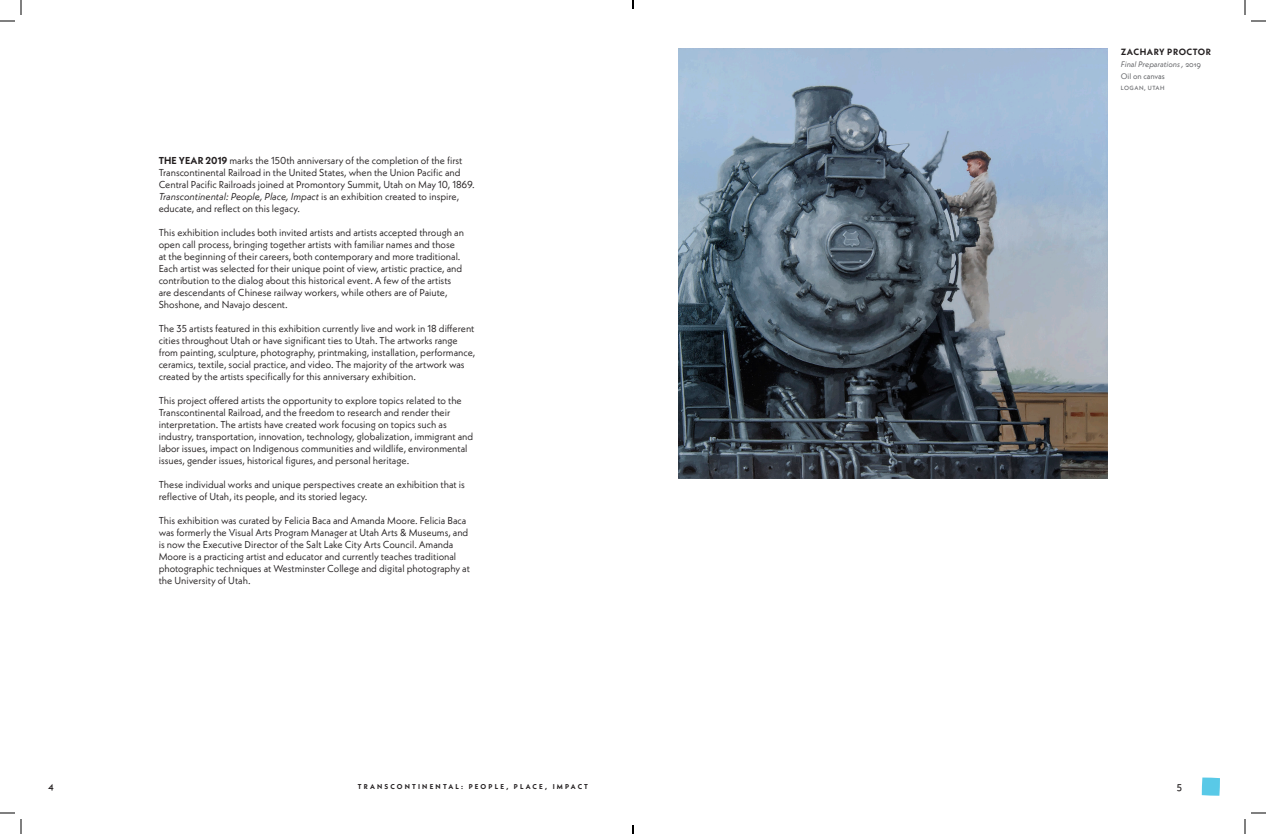
<style>
.page{position:relative;width:1266px;height:834px;background:#fff}
.page>*{position:absolute;margin:0;border:0;box-sizing:border-box;transform-origin:0 0}
.t1{font:10px/12px "Neue Kabel";color:#231f20}
.t2{font:500 10px "Neue Kabel";color:#231f20}
.t3{font:700 9px "Neue Kabel";letter-spacing:.055em;color:#231f20}
.t4{font:italic 8px "Neue Kabel";color:#6c6d70}
.t5{font:8px "Neue Kabel";color:#6c6d70}
.t6{font:700 7px "Neue Kabel";letter-spacing:.31em;color:#231f20}
.t7{font:500 6px "Neue Kabel";letter-spacing:.085em;color:#6c6d70}
.s1{font-weight:700}
.s2{font-style:italic}
.s3{font-style:normal}
</style>
<div class="page">
<div style="left:1202px;top:778px;width:18px;height:18px;background:#59c9e7"></div>
<img style="left:678px;top:48px;width:429px;height:430px">
<svg style="left:0;top:0;width:22px;height:22px"></svg>
<svg style="left:0;top:812px;width:22px;height:22px"></svg>
<svg style="left:1244px;top:0;width:22px;height:22px"></svg>
<svg style="left:1244px;top:812px;width:22px;height:22px"></svg>
<svg style="left:632px;top:0;width:2px;height:9px"></svg>
<svg style="left:632px;top:825px;width:2px;height:9px"></svg>
<p class="t1" style="left:159px;top:154px;width:318px"><span class="s1">THE YEAR 2019</span> marks the 150th anniversary of the completion of the first Transcontinental Railroad in the United States, when the Union Pacific and Central Pacific Railroads joined at Promontory Summit, Utah on May 10, 1869.<br><span class="s2">Transcontinental: People, Place, Impact</span> is an exhibition created to inspire, educate, and reflect on this legacy.</p>
<p class="t1" style="left:159px;top:226px;width:307px">This exhibition includes both invited artists and artists accepted through an open call process, bringing together artists with familiar names and those at the beginning of their careers, both contemporary and more traditional.<br>Each artist was selected for their unique point of view, artistic practice, and contribution to the dialog about this historical event. A few of the artists are descendants of Chinese railway workers, while others are of Paiute, Shoshone, and Navajo descent.</p>
<p class="t1" style="left:159px;top:322px;width:318px">The 35 artists featured in this exhibition currently live and work in 18 different cities throughout Utah or have significant ties to Utah. The artworks range from painting, sculpture, photography, printmaking, installation, performance, ceramics, textile, social practice, and video. The majority of the artwork was created by the artists specifically for this anniversary exhibition.</p>
<p class="t1" style="left:159px;top:394px;width:316px">This project offered artists the opportunity to explore topics related to the Transcontinental Railroad, and the freedom to research and render their interpretation. The artists have created work focusing on topics such as industry, transportation, innovation, technology, globalization, immigrant and labor issues, impact on Indigenous communities and wildlife, environmental issues, gender issues, historical figures, and personal heritage.</p>
<p class="t1" style="left:159px;top:478px;width:308px">These individual works and unique perspectives create an exhibition that is reflective of Utah, its people, and its storied legacy.</p>
<p class="t1" style="left:159px;top:514px;width:313px">This exhibition was curated by Felicia Baca and Amanda Moore. Felicia Baca was formerly the Visual Arts Program Manager at Utah Arts &amp; Museums, and is now the Executive Director of the Salt Lake City Arts Council. Amanda Moore is a practicing artist and educator and currently teaches traditional photographic techniques at Westminster College and digital photography at the University of Utah.</p>
<p class="t3" style="left:1121px;top:46px;width:92px">ZACHARY PROCTOR</p>
<p class="t4" style="left:1121px;top:59px;width:82px">Final Preparations , <span class="s3">2019</span></p>
<p class="t5" style="left:1121px;top:71px;width:46px">Oil on canvas</p>
<p class="t7" style="left:1121px;top:84px;width:45px">LOGAN, UTAH</p>
<p class="t2" style="left:48px;top:779px;width:7px">4</p>
<p class="t6" style="left:358px;top:782px;width:232px">TRANSCONTINENTAL: PEOPLE, PLACE, IMPACT</p>
<p class="t2" style="left:1177px;top:779px;width:7px">5</p>
</div>
